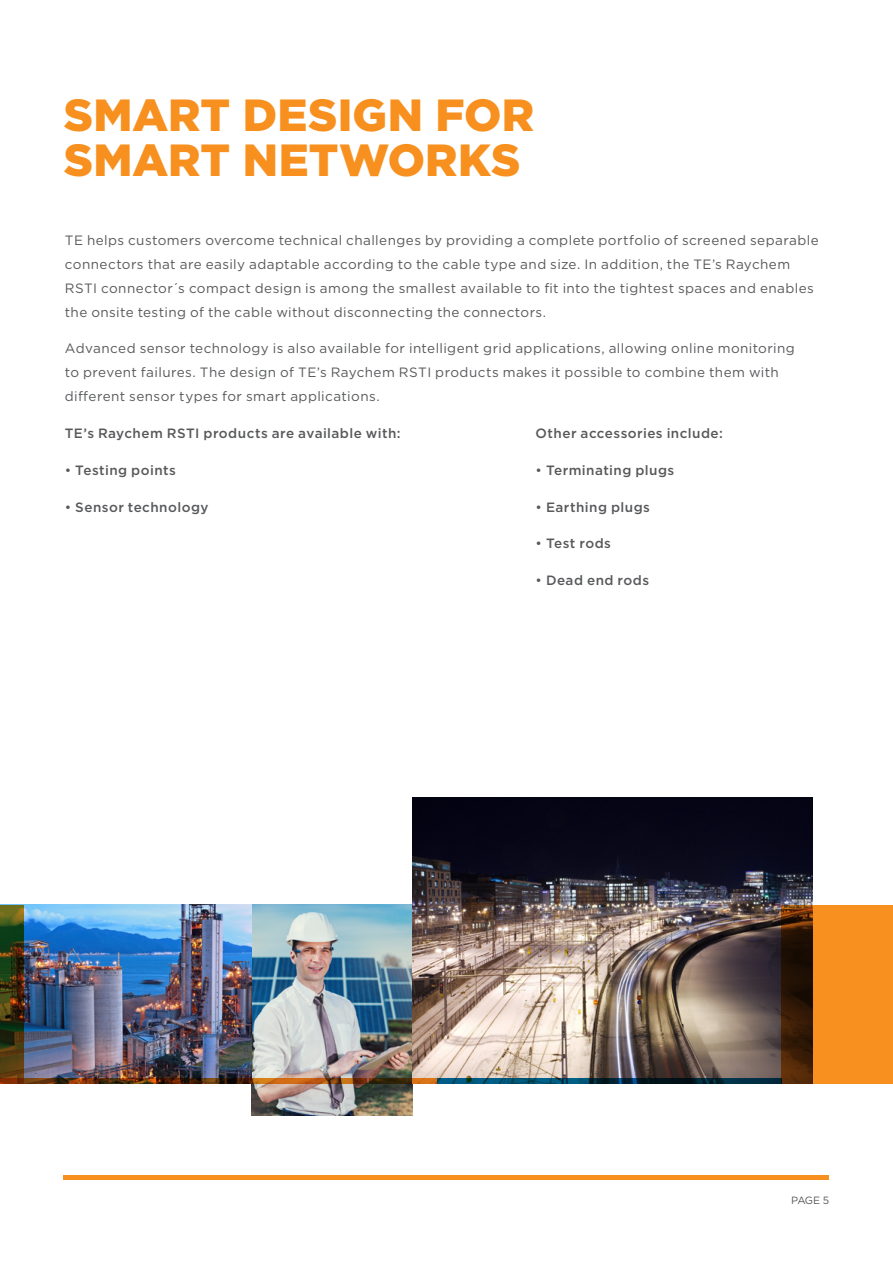
<style>
.page{position:relative;width:893px;height:1263px;background:#fff}
.page>*{position:absolute;margin:0;border:0;box-sizing:border-box;transform-origin:0 0}
.t1{font:900 45px/44.2px "Gotham";color:#f7901e}
.t2{font:13.5px/24px "Gotham";letter-spacing:.03em;color:#58595b}
.t3{font:500 13.5px "Gotham";letter-spacing:.035em;color:#58595b}
.t4{font:10.5px "Gotham";color:#58595b}
.s1{font-weight:400}
</style>
<div class="page">
<img style="left:251px;top:905px;width:162px;height:211px">
<img style="left:24px;top:905px;width:227px;height:173px">
<img style="left:413px;top:797px;width:399px;height:281px">
<svg style="left:369px;top:1078px;width:68px;height:5px"></svg>
<svg style="left:24px;top:1078px;width:342px;height:5px;background:#753b0c"></svg>
<svg style="left:437px;top:1078px;width:345px;height:5px;background:#003950"></svg>
<svg style="left:782px;top:905px;width:111px;height:178px;background:#c16f17"></svg>
<svg style="left:0;top:905px;width:24px;height:178px;background:#403b11"></svg>
<hr style="left:64px;top:1176px;width:765px;height:4px;background:#f7901e">
<h1 class="t1" style="left:64px;top:93px;width:472px">SMART DESIGN FOR<br>SMART NETWORKS</h1>
<p class="t2" style="left:65px;top:228px;width:755px">TE helps customers overcome technical challenges by providing a complete portfolio of screened separable connectors that are easily adaptable according to the cable type and size. In addition, the TE’s Raychem RSTI connector´s compact design is among the smallest available to fit into the tightest spaces and enables the onsite testing of the cable without disconnecting the connectors.</p>
<p class="t2" style="left:65px;top:336px;width:731px">Advanced sensor technology is also available for intelligent grid applications, allowing online monitoring to prevent failures. The design of TE’s Raychem RSTI products makes it possible to combine them with different sensor types for smart applications.</p>
<p class="t3" style="left:65px;top:425px;width:337px">TE’s Raychem RSTI products are available with:</p>
<p class="t3" style="left:65px;top:461px;width:113px"><span class="s1">•</span> Testing points</p>
<p class="t3" style="left:65px;top:498px;width:145px"><span class="s1">•</span> Sensor technology</p>
<p class="t3" style="left:536px;top:424px;width:189px">Other accessories include:</p>
<p class="t3" style="left:536px;top:461px;width:140px"><span class="s1">•</span> Terminating plugs</p>
<p class="t3" style="left:536px;top:498px;width:116px"><span class="s1">•</span> Earthing plugs</p>
<p class="t3" style="left:536px;top:535px;width:77px"><span class="s1">•</span> Test rods</p>
<p class="t3" style="left:536px;top:571px;width:115px"><span class="s1">•</span> Dead end rods</p>
<p class="t4" style="left:791px;top:1193px;width:39px">PAGE 5</p>
</div>
